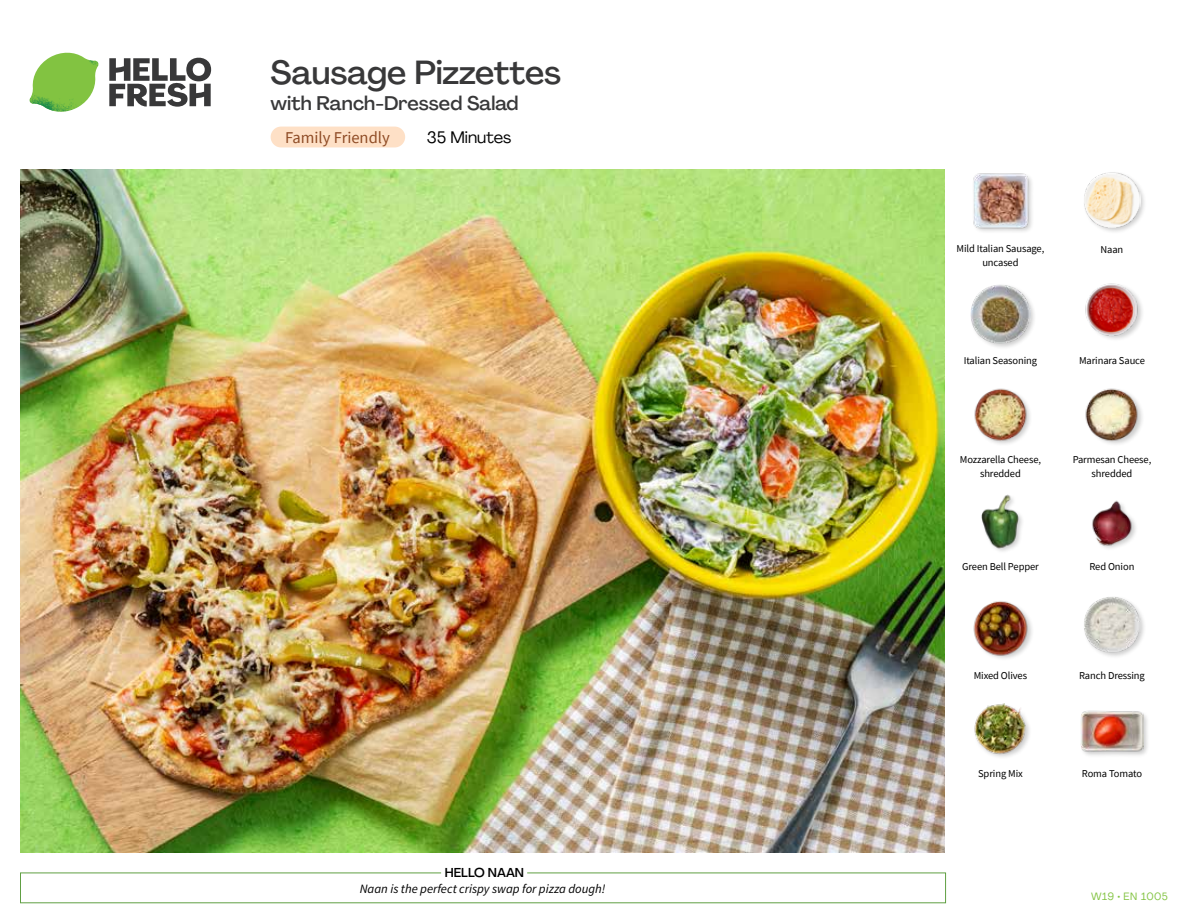
<style>
.page{position:relative;width:1188px;height:918px;background:#fff}
.page>*{position:absolute;margin:0;border:0;box-sizing:border-box;transform-origin:0 0}
.t1{font:500 33px "Agrandir";letter-spacing:-.005em;color:#383839}
.t2{font:500 19.5px "Agrandir";color:#383839}
.t3{font:16.5px "Source Sans Pro";color:#8e4b25}
.t4{font:16.5px "Agrandir";color:#000}
.t5{font:italic 12.75px "Source Sans Pro";color:#000}
.t6{font:500 12.75px "Agrandir";color:#000}
.t7{font:10.5px/13.5px "Source Sans Pro";letter-spacing:-.01em;color:#000;text-align:center}
.t8{font:10.5px "Agrandir";letter-spacing:.05em;color:#82c341}
</style>
<div class="page">
<svg style="left:109px;top:57px;width:102px;height:50px"></svg>
<svg style="left:34px;top:53px;width:62px;height:40px"></svg>
<img style="left:67px;top:53px;width:32px;height:26px">
<img style="left:33px;top:75px;width:59px;height:11px">
<img style="left:29px;top:79px;width:61px;height:33px">
<img style="left:65px;top:86px;width:27px;height:25px">
<div style="left:20px;top:873px;width:926px;height:30px;border:1px solid #609f43"></div>
<div style="left:441px;top:865px;width:86px;height:15px;background:#fff"></div>
<img style="left:21px;top:170px;width:924px;height:682px">
<div style="left:271px;top:127px;width:134px;height:20px;background:#fee0c6;border-radius:10px"></div>
<img style="left:973px;top:601px;width:59px;height:58px">
<div style="left:1079px;top:710px;width:72px;height:49px;background:#000;opacity:.2"></div>
<img style="left:1080px;top:710px;width:64px;height:49px">
<div style="left:973px;top:703px;width:59px;height:57px;background:#000;opacity:.2"></div>
<img style="left:973px;top:703px;width:55px;height:57px">
<div style="left:1083px;top:595px;width:64px;height:64px;background:#000;opacity:.2"></div>
<img style="left:1083px;top:596px;width:58px;height:58px">
<img style="left:1092px;top:500px;width:44px;height:49px">
<img style="left:981px;top:494px;width:41px;height:58px">
<img style="left:1085px;top:388px;width:57px;height:56px">
<img style="left:974px;top:388px;width:56px;height:56px">
<img style="left:1085px;top:283px;width:57px;height:56px">
<div style="left:970px;top:283px;width:66px;height:67px;background:#000;opacity:.2"></div>
<img style="left:971px;top:284px;width:59px;height:60px">
<div style="left:1083px;top:171px;width:64px;height:63px;background:#000;opacity:.2"></div>
<img style="left:1083px;top:172px;width:58px;height:57px">
<img style="left:973px;top:173px;width:59px;height:59px">
<h1 class="t1" style="left:271px;top:52px;width:292px">Sausage Pizzettes</h1>
<h2 class="t2" style="left:271px;top:91px;width:249px">with Ranch-Dressed Salad</h2>
<h3 class="t3" style="left:285px;top:127px;width:106px">Family Friendly</h3>
<h3 class="t4" style="left:427px;top:127px;width:86px">35 Minutes</h3>
<p class="t6" style="left:445px;top:864px;width:81px">HELLO NAAN</p>
<p class="t5" style="left:360px;top:881px;width:247px">Naan is the perfect crispy swap for pizza dough!</p>
<p class="t7" style="left:957px;top:242px;width:89px">Mild Italian Sausage, uncased</p>
<p class="t7" style="left:1101px;top:243px;width:24px">Naan</p>
<p class="t7" style="left:964px;top:354px;width:75px">Italian Seasoning</p>
<p class="t7" style="left:1079px;top:354px;width:67px">Marinara Sauce</p>
<p class="t7" style="left:960px;top:453px;width:83px">Mozzarella Cheese, shredded</p>
<p class="t7" style="left:1073px;top:453px;width:80px">Parmesan Cheese, shredded</p>
<p class="t7" style="left:962px;top:559px;width:78px">Green Bell Pepper</p>
<p class="t7" style="left:1090px;top:559px;width:46px">Red Onion</p>
<p class="t7" style="left:974px;top:669px;width:55px">Mixed Olives</p>
<p class="t7" style="left:978px;top:767px;width:46px">Spring Mix</p>
<p class="t7" style="left:1079px;top:669px;width:67px">Ranch Dressing</p>
<p class="t7" style="left:1082px;top:767px;width:62px">Roma Tomato</p>
<p class="t8" style="left:1091px;top:890px;width:78px">W19 • EN 1005</p>
</div>
